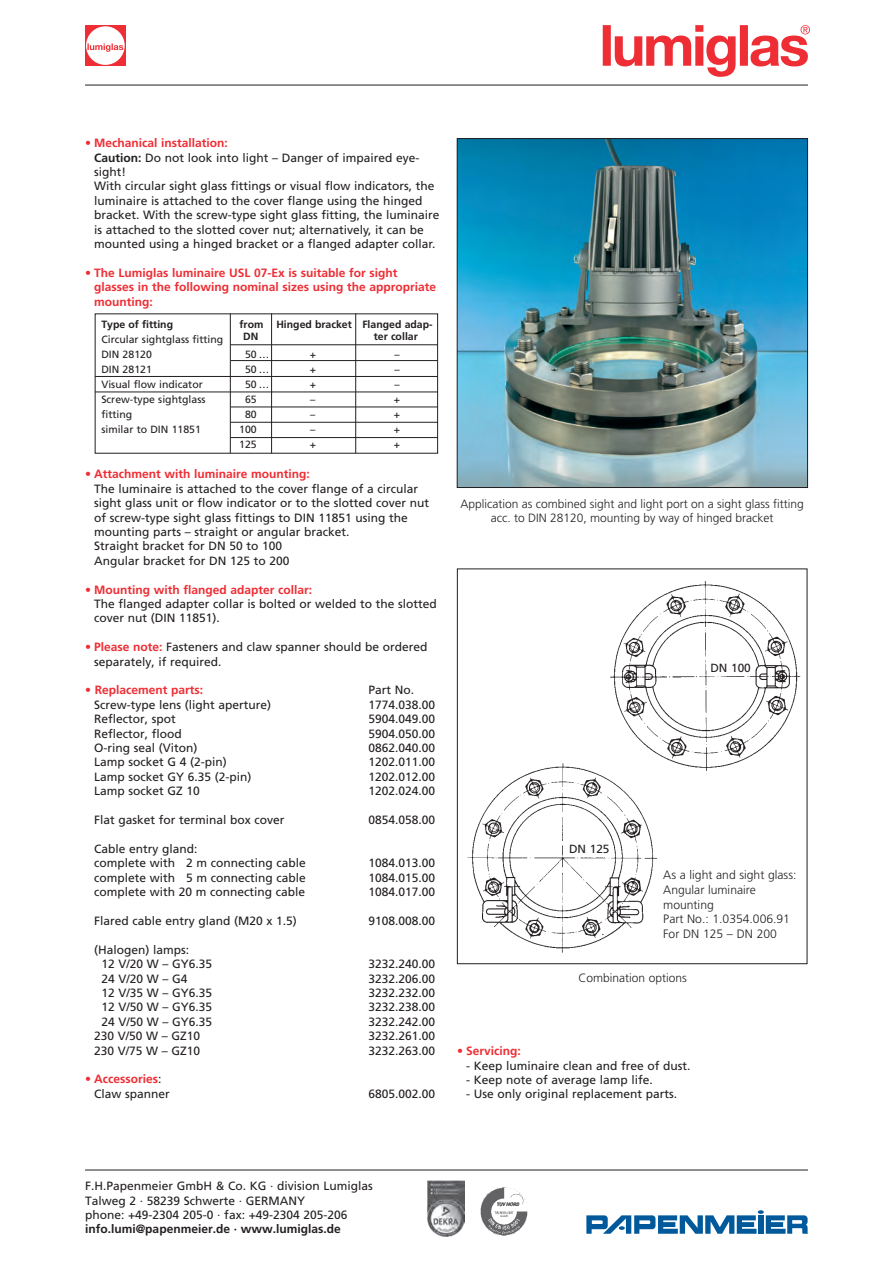
<style>
.page{position:relative;width:893px;height:1263px;background:#fff}
.page>*{position:absolute;margin:0;border:0;box-sizing:border-box;transform-origin:0 0}
.t1{font:300 12.15px "Frutiger";color:#231f20}
.Body{font:12px/14.4px "Frutiger";color:#231f20}
.Body-2{font:700 12px/14.4px "Frutiger";color:#ee2d34}
.Bildunterschrift{font:300 12px/14.4px "Frutiger";color:#231f20;text-align:center}
.Body_Aufzählung{font:12px "Frutiger";color:#231f20}
.rote_subhead{font:700 12px "Frutiger";color:#ee2d34}
.t2{font:700 12px "Frutiger";color:#231f20}
.t3{font:11.85px "Frutiger";color:#231f20}
.t4{font:10.5px "Frutiger";color:#231f20}
.t5{font:700 10.5px "Frutiger";color:#231f20}
.s1{font-weight:700}
.s2{font-weight:700;color:#ee2d34}
.s3{font-weight:400;color:#231f20}
</style>
<div class="page">
<hr style="left:85px;top:85px;width:723px;height:1px;background:#231f20">
<hr style="left:85px;top:1169px;width:723px;height:1px;background:#231f20">
<div style="left:85px;top:26px;width:40px;height:40px;background:#ee2d34"></div>
<div style="left:86px;top:26px;width:39px;height:39px;background:#fff;border-radius:50%"></div>
<svg style="left:87px;top:43px;width:36px;height:9px"></svg>
<svg style="left:603px;top:25px;width:207px;height:52px"></svg>
<svg style="left:586px;top:1210px;width:222px;height:24px"></svg>
<img style="left:427px;top:1180px;width:37px;height:56px">
<img style="left:480px;top:1187px;width:48px;height:48px">
<img style="left:459px;top:140px;width:347px;height:346px">
<div style="left:457px;top:138px;width:351px;height:350px;border:1px solid #231f20"></div>
<div style="left:457px;top:568px;width:350px;height:396px;border:1px solid #231f20"></div>
<img style="left:467px;top:763px;width:190px;height:190px">
<img style="left:605px;top:579px;width:201px;height:191px">
<hr style="left:230px;top:313px;width:1px;height:140px;background:#231f20">
<hr style="left:271px;top:313px;width:1px;height:140px;background:#231f20">
<hr style="left:355px;top:313px;width:1px;height:140px;background:#231f20">
<hr style="left:231px;top:360px;width:206px;height:1px;background:#231f20">
<hr style="left:95px;top:376px;width:343px;height:1px;background:#231f20">
<hr style="left:95px;top:392px;width:343px;height:1px;background:#231f20">
<hr style="left:231px;top:407px;width:207px;height:1px;background:#231f20">
<hr style="left:231px;top:422px;width:207px;height:1px;background:#231f20">
<hr style="left:230px;top:437px;width:208px;height:1px;background:#231f20">
<hr style="left:230px;top:344px;width:208px;height:1px;background:#231f20">
<p class="rote_subhead" style="left:85px;top:136px;width:144px">• Mechanical installation:</p>
<p class="Body" style="left:94px;top:150px;width:327px"><span class="s1">Caution:</span> Do not look into light – Danger of impaired eye-</p>
<p class="Body" style="left:94px;top:165px;width:34px">sight!</p>
<p class="Body" style="left:94px;top:179px;width:347px">With circular sight glass fittings or visual flow indicators, the luminaire is attached to the cover flange using the hinged bracket. With the screw-type sight glass fitting, the luminaire is attached to the slotted cover nut; alternatively, it can be mounted using a hinged bracket or a flanged adapter collar.</p>
<p class="Body-2" style="left:94px;top:265px;width:344px;text-indent:-9px">• The Lumiglas luminaire USL 07-Ex is suitable for sight glasses in the following nominal sizes using the appropriate mounting:</p>
<p class="t5" style="left:101px;top:318px;width:73px">Type of fitting</p>
<p class="t5" style="left:240px;top:318px;width:195px">from Hinged bracket Flanged adap-</p>
<p class="t4" style="left:101px;top:333px;width:123px">Circular sightglass fitting</p>
<p class="t4" style="left:101px;top:348px;width:52px">DIN 28120</p>
<p class="t4" style="left:245px;top:348px;width:26px">50…</p>
<p class="t4" style="left:310px;top:348px;width:8px">+</p>
<p class="t4" style="left:394px;top:348px;width:7px">–</p>
<p class="t4" style="left:101px;top:363px;width:52px">DIN 28121</p>
<p class="t4" style="left:245px;top:363px;width:26px">50…</p>
<p class="t4" style="left:310px;top:363px;width:8px">+</p>
<p class="t4" style="left:394px;top:363px;width:7px">–</p>
<p class="t4" style="left:101px;top:378px;width:103px">Visual flow indicator</p>
<p class="t4" style="left:245px;top:378px;width:26px">50…</p>
<p class="t4" style="left:310px;top:378px;width:8px">+</p>
<p class="t4" style="left:394px;top:378px;width:7px">–</p>
<p class="t4" style="left:101px;top:393px;width:106px">Screw-type sightglass</p>
<p class="t4" style="left:245px;top:393px;width:13px">65</p>
<p class="t4" style="left:310px;top:393px;width:7px">–</p>
<p class="t4" style="left:394px;top:393px;width:8px">+</p>
<p class="t4" style="left:101px;top:408px;width:32px">fitting</p>
<p class="t4" style="left:245px;top:408px;width:13px">80</p>
<p class="t4" style="left:310px;top:408px;width:7px">–</p>
<p class="t4" style="left:394px;top:408px;width:8px">+</p>
<p class="t4" style="left:101px;top:423px;width:101px">similar to DIN 11851</p>
<p class="t4" style="left:239px;top:423px;width:19px">100</p>
<p class="t4" style="left:310px;top:423px;width:7px">–</p>
<p class="t4" style="left:394px;top:423px;width:8px">+</p>
<p class="t4" style="left:239px;top:438px;width:19px">125</p>
<p class="t4" style="left:310px;top:438px;width:8px">+</p>
<p class="t4" style="left:394px;top:438px;width:8px">+</p>
<p class="t5" style="left:243px;top:330px;width:17px">DN</p>
<p class="t5" style="left:374px;top:330px;width:46px">ter collar</p>
<p class="Body-2" style="left:85px;top:467px;width:226px">• Attachment with luminaire mounting:</p>
<p class="Body" style="left:94px;top:481px;width:337px">The luminaire is attached to the cover flange of a circular sight glass unit or flow indicator or to the slotted cover nut</p>
<p class="Body" style="left:94px;top:510px;width:315px">of screw-type sight glass fittings to DIN 11851 using the</p>
<p class="Body" style="left:94px;top:525px;width:257px">mounting parts – straight or angular bracket.</p>
<p class="Body" style="left:94px;top:539px;width:190px">Straight bracket for DN 50 to 100</p>
<p class="Body" style="left:94px;top:553px;width:197px">Angular bracket for DN 125 to 200</p>
<p class="rote_subhead" style="left:85px;top:582px;width:229px">• Mounting with flanged adapter collar:</p>
<p class="Body" style="left:94px;top:597px;width:344px">The flanged adapter collar is bolted or welded to the slotted cover nut (DIN 11851).</p>
<p class="Body" style="left:94px;top:640px;width:335px;text-indent:-9px"><span class="s2">• Please note:</span> Fasteners and claw spanner should be ordered separately, if required.</p>
<p class="Body-2" style="left:85px;top:683px;width:120px">• Replacement parts:</p>
<p class="Body" style="left:369px;top:683px;width:47px">Part No.</p>
<p class="Body" style="left:94px;top:697px;width:179px">Screw-type lens (light aperture)</p>
<p class="Body" style="left:369px;top:697px;width:68px">1774.038.00</p>
<p class="Body" style="left:94px;top:712px;width:83px">Reflector, spot</p>
<p class="Body" style="left:369px;top:712px;width:68px">5904.049.00</p>
<p class="Body" style="left:94px;top:726px;width:89px">Reflector, flood</p>
<p class="Body" style="left:369px;top:726px;width:68px">5904.050.00</p>
<p class="Body" style="left:94px;top:741px;width:105px">O-ring seal (Viton)</p>
<p class="Body" style="left:369px;top:741px;width:68px">0862.040.00</p>
<p class="Body" style="left:94px;top:755px;width:134px">Lamp socket G 4 (2-pin)</p>
<p class="Body" style="left:369px;top:755px;width:68px">1202.011.00</p>
<p class="Body" style="left:94px;top:769px;width:159px">Lamp socket GY 6.35 (2-pin)</p>
<p class="Body" style="left:369px;top:769px;width:68px">1202.012.00</p>
<p class="Body" style="left:94px;top:784px;width:107px">Lamp socket GZ 10</p>
<p class="Body" style="left:369px;top:784px;width:68px">1202.024.00</p>
<p class="Body" style="left:94px;top:813px;width:192px">Flat gasket for terminal box cover</p>
<p class="Body" style="left:369px;top:813px;width:68px">0854.058.00</p>
<p class="Body" style="left:94px;top:841px;width:105px">Cable entry gland:</p>
<p class="Body" style="left:94px;top:856px;width:213px">complete with 2 m connecting cable</p>
<p class="Body" style="left:369px;top:856px;width:68px">1084.013.00</p>
<p class="Body" style="left:94px;top:870px;width:213px">complete with 5 m connecting cable</p>
<p class="Body" style="left:369px;top:870px;width:68px">1084.015.00</p>
<p class="Body" style="left:94px;top:885px;width:213px">complete with 20 m connecting cable</p>
<p class="Body" style="left:369px;top:885px;width:68px">1084.017.00</p>
<p class="Body" style="left:94px;top:913px;width:204px">Flared cable entry gland (M20 x 1.5)</p>
<p class="Body" style="left:369px;top:913px;width:68px">9108.008.00</p>
<p class="Body" style="left:94px;top:942px;width:97px">(Halogen) lamps:</p>
<p class="Body" style="left:101px;top:957px;width:112px">12 V/20 W – GY6.35</p>
<p class="Body" style="left:369px;top:957px;width:68px">3232.240.00</p>
<p class="Body" style="left:101px;top:971px;width:88px">24 V/20 W – G4</p>
<p class="Body" style="left:369px;top:971px;width:68px">3232.206.00</p>
<p class="Body" style="left:101px;top:985px;width:112px">12 V/35 W – GY6.35</p>
<p class="Body" style="left:369px;top:985px;width:68px">3232.232.00</p>
<p class="Body" style="left:101px;top:1000px;width:112px">12 V/50 W – GY6.35</p>
<p class="Body" style="left:369px;top:1000px;width:68px">3232.238.00</p>
<p class="Body" style="left:101px;top:1014px;width:112px">24 V/50 W – GY6.35</p>
<p class="Body" style="left:369px;top:1014px;width:68px">3232.242.00</p>
<p class="Body" style="left:94px;top:1029px;width:108px">230 V/50 W – GZ10</p>
<p class="Body" style="left:369px;top:1029px;width:68px">3232.261.00</p>
<p class="Body" style="left:94px;top:1043px;width:108px">230 V/75 W – GZ10</p>
<p class="Body" style="left:369px;top:1043px;width:68px">3232.263.00</p>
<p class="Body-2" style="left:85px;top:1072px;width:78px">• Accessories<span class="s3">:</span></p>
<p class="Body" style="left:94px;top:1086px;width:77px">Claw spanner</p>
<p class="Body" style="left:369px;top:1086px;width:68px">6805.002.00</p>
<p class="Bildunterschrift" style="left:460px;top:496px;width:345px">Application as combined sight and light port on a sight glass fitting acc. to DIN 28120, mounting by way of hinged bracket</p>
<p class="t3" style="left:710px;top:661px;width:42px">DN 100</p>
<p class="t3" style="left:569px;top:842px;width:42px">DN 125</p>
<p class="t1" style="left:663px;top:868px;width:135px">As a light and sight glass:</p>
<p class="t1" style="left:663px;top:883px;width:94px">Angular luminaire</p>
<p class="t1" style="left:663px;top:897px;width:52px">mounting</p>
<p class="t1" style="left:663px;top:912px;width:128px">Part No.: 1.0354.006.91</p>
<p class="t1" style="left:663px;top:927px;width:115px">For DN 125 – DN 200</p>
<p class="Bildunterschrift" style="left:578px;top:971px;width:110px">Combination options</p>
<p class="Body-2" style="left:457px;top:1044px;width:65px">• Servicing:</p>
<p class="Body_Aufzählung" style="left:466px;top:1058px;width:226px">- Keep luminaire clean and free of dust.</p>
<p class="Body_Aufzählung" style="left:466px;top:1073px;width:188px">- Keep note of average lamp life.</p>
<p class="Body_Aufzählung" style="left:466px;top:1087px;width:213px">- Use only original replacement parts.</p>
<p class="Body" style="left:85px;top:1179px;width:289px">F.H.Papenmeier GmbH &amp; Co. KG · division Lumiglas</p>
<p class="Body" style="left:85px;top:1193px;width:222px">Talweg 2 · 58239 Schwerte · GERMANY</p>
<p class="Body" style="left:85px;top:1207px;width:264px">phone: +49-2304 205-0 · fax: +49-2304 205-206</p>
<p class="t2" style="left:85px;top:1222px;width:257px">info.lumi@papenmeier.de · www.lumiglas.de</p>
</div>
